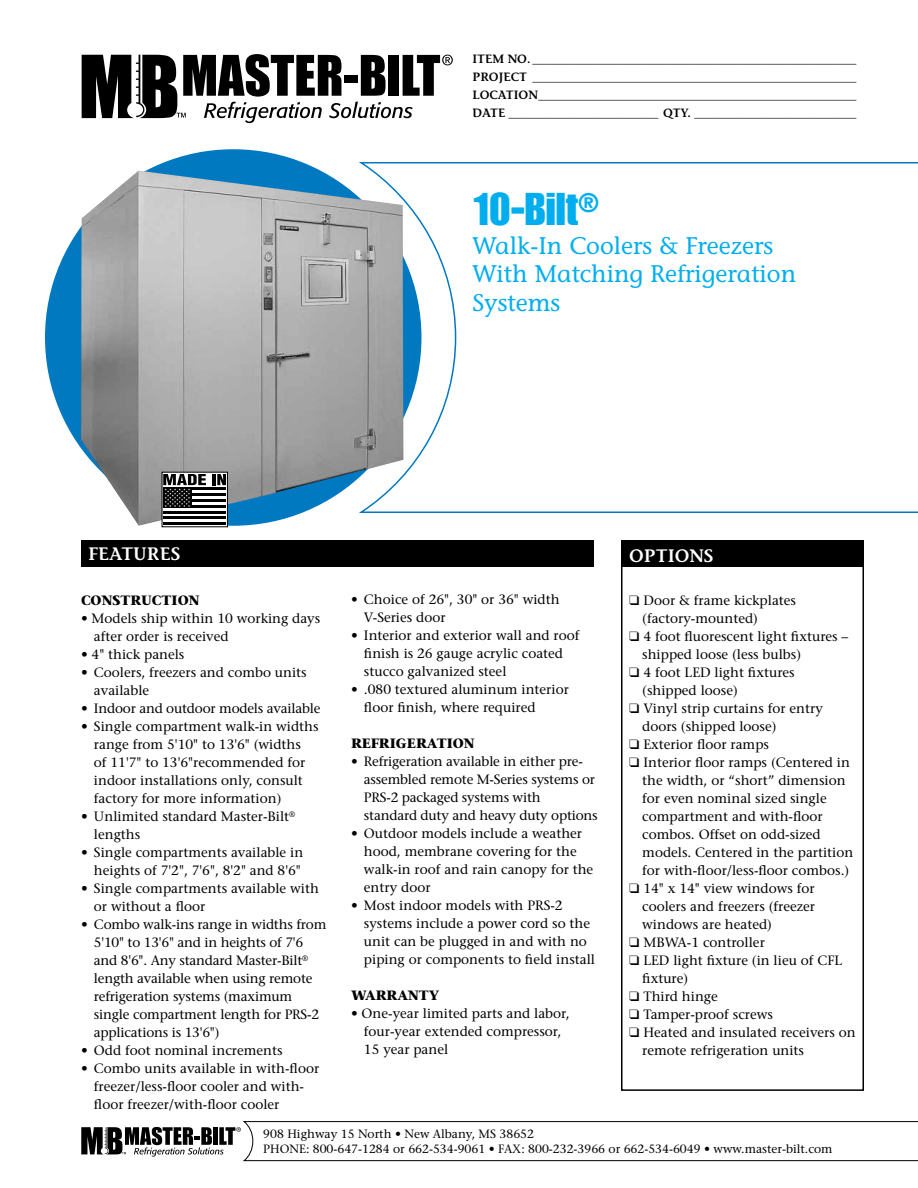
<style>
.page{position:relative;width:918px;height:1188px;background:#fff}
.page>*{position:absolute;margin:0;border:0;box-sizing:border-box;transform-origin:0 0}
.t1{font:45px "Impact";color:#00aeef}
.t2{font:24px/28.8px "Stone Informal";color:#00aeef}
.t3{font:600 18px "Stone Informal";color:#fff}
.t4{font:13.5px/18px "Stone Serif";color:#000}
.t5{font:700 13.5px "Stone Serif";color:#000}
.t6{font:600 12px/18px "Stone Informal";color:#000;text-align:justify}
.t7{font:12px/14.4px "Stone Serif";color:#000}
</style>
<div class="page">
<div style="left:45px;top:149px;width:376px;height:377px;background:#0079c1;border-radius:50%"></div>
<svg style="left:82px;top:54px;width:371px;height:69px"></svg>
<svg style="left:359px;top:162px;width:559px;height:351px"></svg>
<svg style="left:81px;top:1121px;width:837px;height:40px"></svg>
<img style="left:81px;top:171px;width:322px;height:355px">
<div style="left:81px;top:540px;width:513px;height:27px;background:#000"></div>
<div style="left:622px;top:541px;width:241px;height:25px;background:#000"></div>
<div style="left:621px;top:540px;width:243px;height:27px;border:2px solid #000"></div>
<div style="left:621px;top:540px;width:243px;height:551px;border:2px solid #000"></div>
<div style="left:162px;top:472px;width:65px;height:55px;background:#fff"></div>
<hr style="left:192px;top:487px;width:34px;height:3px;background:#000">
<hr style="left:192px;top:493px;width:34px;height:3px;background:#000">
<hr style="left:192px;top:499px;width:34px;height:3px;background:#000">
<hr style="left:192px;top:505px;width:34px;height:3px;background:#000">
<hr style="left:163px;top:511px;width:63px;height:3px;background:#000">
<hr style="left:163px;top:517px;width:63px;height:2px;background:#000">
<hr style="left:163px;top:522px;width:63px;height:3px;background:#000">
<div style="left:163px;top:487px;width:29px;height:21px;background:#000"></div>
<hr style="left:212px;top:474px;width:4px;height:11px;background:#000">
<svg style="left:217px;top:474px;width:9px;height:11px"></svg>
<svg style="left:163px;top:474px;width:43px;height:33px"></svg>
<p class="t6" style="left:472px;top:50px;width:385px">ITEM NO. ______________________________________________________ PROJECT ______________________________________________________ LOCATION_____________________________________________________ DATE _________________________ QTY. ___________________________</p>
<h1 class="t1" style="left:472px;top:183px;width:128px">10-Bilt<sup>®</sup></h1>
<h2 class="t2" style="left:472px;top:231px;width:325px">Walk-In Coolers &amp; Freezers<br>With Matching Refrigeration<br>Systems</h2>
<h3 class="t3" style="left:88px;top:543px;width:94px">FEATURES</h3>
<p class="t5" style="left:81px;top:592px;width:120px">CONSTRUCTION</p>
<p class="t4" style="left:94px;top:609px;width:228px;text-indent:-13px">• Models ship within 10 working days after order is received</p>
<p class="t4" style="left:81px;top:645px;width:105px">• 4" thick panels</p>
<p class="t4" style="left:94px;top:663px;width:214px;text-indent:-13px">• Coolers, freezers and combo units available</p>
<p class="t4" style="left:81px;top:699px;width:241px">• Indoor and outdoor models available</p>
<p class="t4" style="left:94px;top:717px;width:226px;text-indent:-13px">• Single compartment walk-in widths range from 5'10" to 13'6" (widths<br>of 11'7" to 13'6"recommended for indoor installations only, consult factory for more information)</p>
<p class="t4" style="left:94px;top:807px;width:203px;text-indent:-13px">• Unlimited standard Master-Bilt<sup>® </sup>lengths</p>
<p class="t4" style="left:81px;top:843px;width:224px;text-align:right">• Single compartments available in heights of 7'2", 7'6", 8'2" and 8'6"</p>
<p class="t4" style="left:94px;top:879px;width:227px;text-indent:-13px">• Single compartments available with or without a floor</p>
<p class="t4" style="left:94px;top:915px;width:234px;text-indent:-13px">• Combo walk-ins range in widths from 5'10" to 13'6" and in heights of 7'6 and 8'6". Any standard Master-Bilt<sup>® </sup>length available when using remote refrigeration systems (maximum single compartment length for PRS-2 applications is 13'6")</p>
<p class="t4" style="left:81px;top:1041px;width:203px">• Odd foot nominal increments</p>
<p class="t4" style="left:94px;top:1059px;width:227px;text-indent:-13px">• Combo units available in with-floor freezer/less-floor cooler and with&shy;floor freezer/with-floor cooler</p>
<p class="t4" style="left:364px;top:590px;width:197px;text-indent:-13px">• Choice of 26", 30" or 36" width<br>V-Series door</p>
<p class="t4" style="left:364px;top:626px;width:217px;text-indent:-13px">• Interior and exterior wall and roof finish is 26 gauge acrylic coated stucco galvanized steel</p>
<p class="t4" style="left:364px;top:680px;width:206px;text-indent:-13px">• .080 textured aluminum interior floor finish, where required</p>
<p class="t5" style="left:351px;top:735px;width:125px">REFRIGERATION</p>
<p class="t4" style="left:364px;top:752px;width:235px;text-indent:-13px">• Refrigeration available in either pre&shy;assembled remote M-Series systems or PRS-2 packaged systems with<br>standard duty and heavy duty options</p>
<p class="t4" style="left:364px;top:824px;width:231px;text-indent:-13px">• Outdoor models include a weather hood, membrane covering for the walk-in roof and rain canopy for the entry door</p>
<p class="t4" style="left:364px;top:896px;width:233px;text-indent:-13px">• Most indoor models with PRS-2 systems include a power cord so the unit can be plugged in and with no piping or components to field install</p>
<p class="t5" style="left:351px;top:987px;width:90px">WARRANTY</p>
<p class="t4" style="left:364px;top:1004px;width:207px;text-indent:-13px">• One-year limited parts and labor, four-year extended compressor,<br>15 year panel</p>
<h3 class="t3" style="left:629px;top:545px;width:86px">OPTIONS</h3>
<p class="t4" style="left:642px;top:591px;width:155px;text-indent:-13px">❑ Door &amp; frame kickplates (factory-mounted)</p>
<p class="t4" style="left:642px;top:627px;width:208px;text-indent:-13px">❑ 4 foot fluorescent light fixtures – shipped loose (less bulbs)</p>
<p class="t4" style="left:642px;top:663px;width:154px;text-indent:-13px">❑ 4 foot LED light fixtures (shipped loose)</p>
<p class="t4" style="left:642px;top:699px;width:182px;text-indent:-13px">❑ Vinyl strip curtains for entry doors (shipped loose)</p>
<p class="t4" style="left:629px;top:735px;width:141px">❑ Exterior floor ramps</p>
<p class="t4" style="left:642px;top:753px;width:213px;text-indent:-13px">❑ Interior floor ramps (Centered in the width, or “short” dimension for even nominal sized single compartment and with-floor combos. Offset on odd-sized models. Centered in the partition for with-floor/less-floor combos.)</p>
<p class="t4" style="left:642px;top:879px;width:174px;text-align:justify;text-indent:-13px">❑ 14" x 14" view windows for coolers and freezers (freezer windows are heated)</p>
<p class="t4" style="left:629px;top:933px;width:137px">❑ MBWA-1 controller</p>
<p class="t4" style="left:642px;top:951px;width:201px;text-indent:-13px">❑ LED light fixture (in lieu of CFL fixture)</p>
<p class="t4" style="left:629px;top:987px;width:90px">❑ Third hinge</p>
<p class="t4" style="left:629px;top:1005px;width:145px">❑ Tamper-proof screws</p>
<p class="t4" style="left:642px;top:1023px;width:215px;text-indent:-13px">❑ Heated and insulated receivers on remote refrigeration units</p>
<p class="t7" style="left:263px;top:1127px;width:571px">908 Highway 15 North • New Albany, MS 38652<br>PHONE: 800-647-1284 or 662-534-9061 • FAX: 800-232-3966 or 662-534-6049 • www.master-bilt.com</p>
</div>
